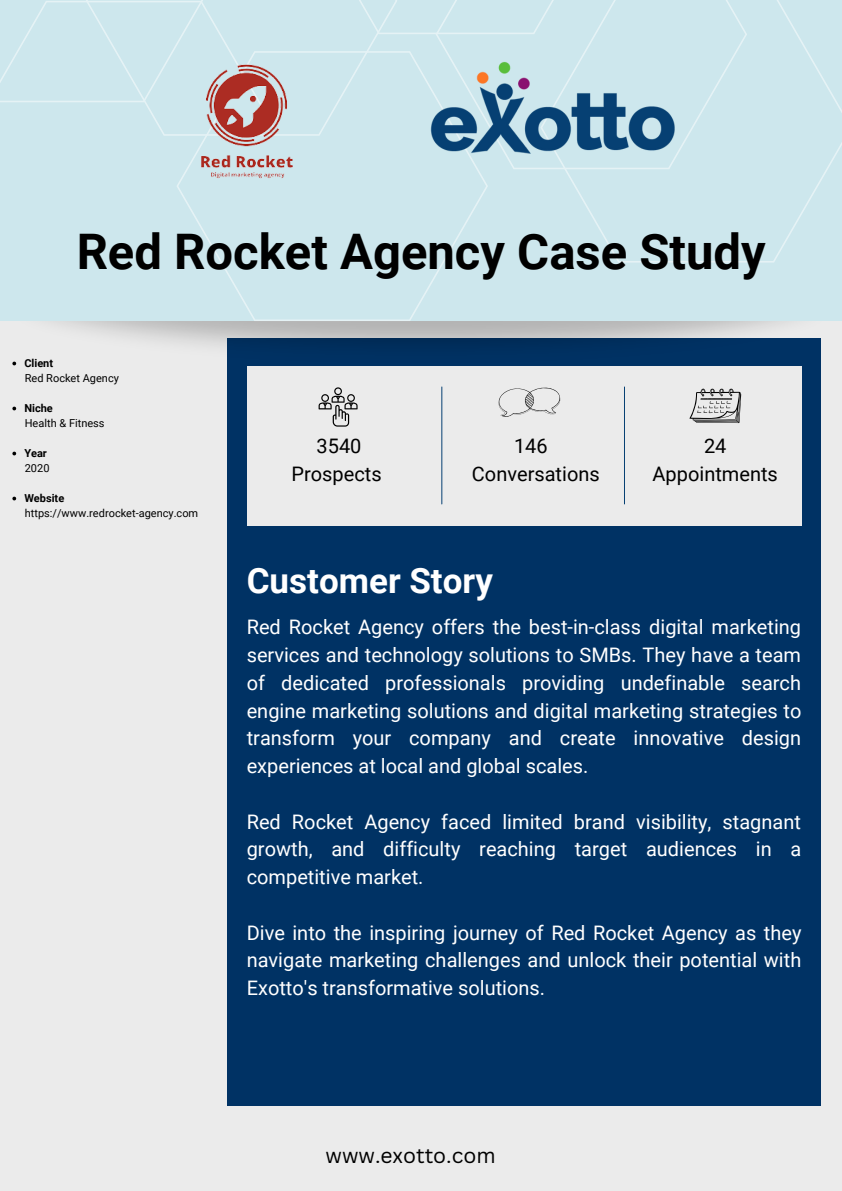
<style>
.page{position:relative;width:842px;height:1191px;background:#fff}
.page>*{position:absolute;margin:0;border:0;box-sizing:border-box;transform-origin:0 0}
.t1{font:700 49px "Roboto";color:#000}
.t2{font:700 35px "Roboto";color:#fff}
.t3{font:21px "Canva Sans";color:#000}
.t4{font:20px/27.7px "Roboto";color:#fff;text-align:justify}
.t5{font:20px/27.7px "Roboto";color:#000;text-align:center}
.t6{font:11px "Roboto";color:#000}
.t7{font:700 11px "Roboto";color:#000}
</style>
<div class="page">
<div style="left:0;top:0;width:842px;height:1190px;background:#ebebeb"></div>
<div style="left:227px;top:338px;width:594px;height:768px;background:#003264"></div>
<svg style="left:12px;top:406px;width:4px;height:4px"></svg>
<svg style="left:12px;top:451px;width:4px;height:4px"></svg>
<svg style="left:12px;top:496px;width:4px;height:4px"></svg>
<div style="left:247px;top:366px;width:555px;height:159px;background:#ebebeb"></div>
<svg style="left:499px;top:406px;width:58px;height:11px"></svg>
<svg style="left:319px;top:406px;width:39px;height:20px"></svg>
<svg style="left:689px;top:406px;width:52px;height:17px"></svg>
<hr style="left:441px;top:387px;width:1px;height:117px;background:#064073">
<hr style="left:624px;top:387px;width:1px;height:117px;background:#064073">
<img style="left:12px;top:321px;width:777px;height:85px">
<div style="left:0;top:0;width:842px;height:321px;background:#cde7ed"></div>
<svg style="left:588px;top:0;width:254px;height:262px"></svg>
<svg style="left:183px;top:197px;width:291px;height:124px"></svg>
<svg style="left:451px;top:0;width:161px;height:8px"></svg>
<svg style="left:159px;top:0;width:238px;height:136px"></svg>
<svg style="left:0;top:0;width:280px;height:128px"></svg>
<img style="left:377px;top:8px;width:351px;height:202px">
<img style="left:168px;top:39px;width:157px;height:158px">
<p class="t1" style="left:77px;top:224px;width:690px">Red Rocket Agency Case Study</p>
<p class="t7" style="left:24px;top:356px;width:30px">Client</p>
<p class="t7" style="left:24px;top:401px;width:30px">Niche</p>
<p class="t7" style="left:24px;top:446px;width:24px">Year</p>
<p class="t7" style="left:24px;top:491px;width:41px">Website</p>
<p class="t6" style="left:25px;top:371px;width:96px">Red Rocket Agency</p>
<p class="t6" style="left:25px;top:416px;width:81px">Health &amp; Fitness</p>
<p class="t6" style="left:25px;top:461px;width:26px">2020</p>
<p class="t6" style="left:25px;top:506px;width:175px">https://www.redrocket-agency.com</p>
<p class="t5" style="left:317px;top:432px;width:46px">3540</p>
<p class="t5" style="left:291px;top:460px;width:92px">Prospects</p>
<p class="t5" style="left:472px;top:432px;width:129px">146<br>Conversations</p>
<p class="t5" style="left:704px;top:432px;width:24px">24</p>
<p class="t5" style="left:653px;top:460px;width:127px">Appointments</p>
<p class="t2" style="left:247px;top:561px;width:248px">Customer Story</p>
<p class="t4" style="left:247px;top:613px;width:556px">Red Rocket Agency offers the best-in-class digital marketing services and technology solutions to SMBs. They have a team of dedicated professionals providing undefinable search engine marketing solutions and digital marketing strategies to transform your company and create innovative design experiences at local and global scales.</p>
<p class="t4" style="left:247px;top:807px;width:556px">Red Rocket Agency faced limited brand visibility, stagnant growth, and difficulty reaching target audiences in a competitive market.</p>
<p class="t4" style="left:247px;top:918px;width:556px">Dive into the inspiring journey of Red Rocket Agency as they navigate marketing challenges and unlock their potential with Exotto's transformative solutions.</p>
<p class="t3" style="left:326px;top:1140px;width:172px">www.exotto.com</p>
</div>
